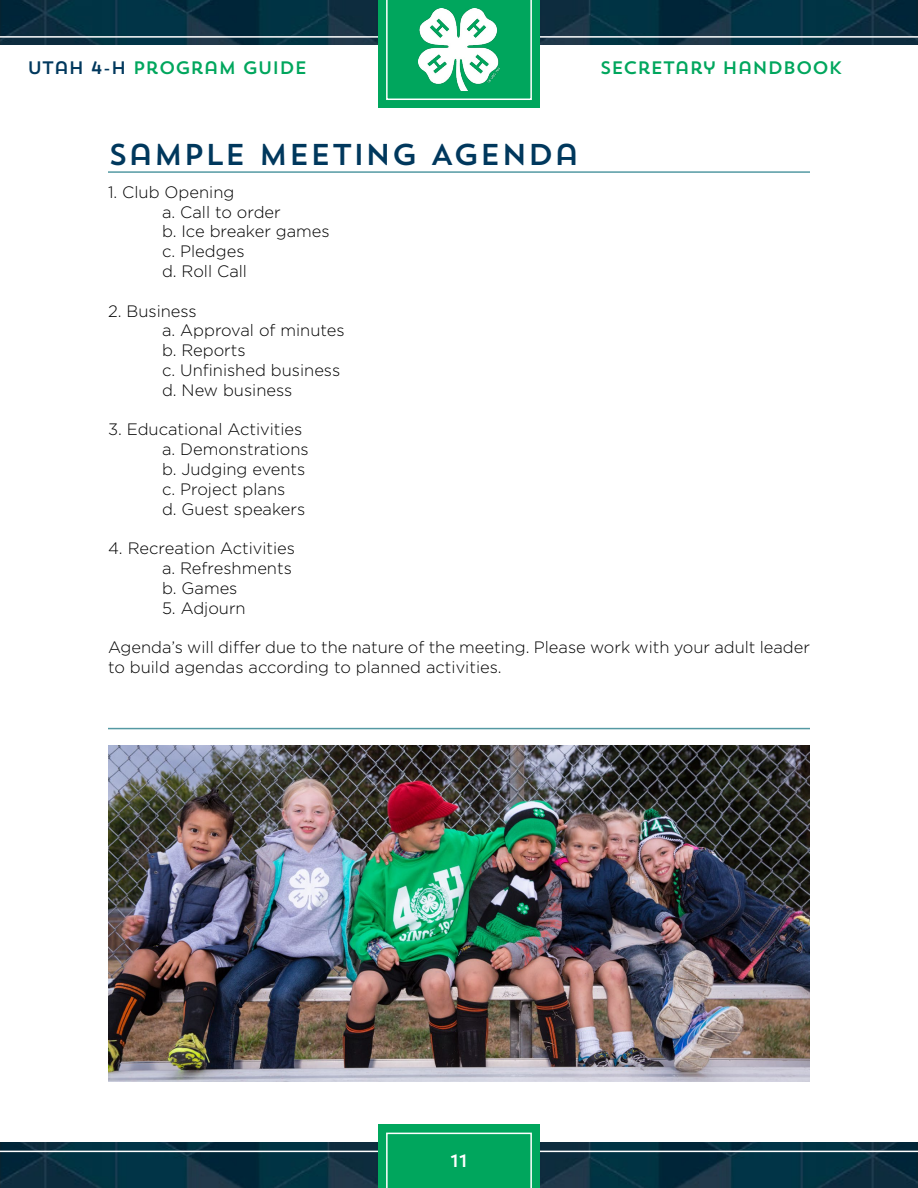
<style>
.page{position:relative;width:918px;height:1188px;background:#fff}
.page>*{position:absolute;margin:0;border:0;box-sizing:border-box;transform-origin:0 0}
.t1{font:30px "Trend Sans One";letter-spacing:-.005em;color:#00385d}
.t2{font:18px "Trend Sans One";letter-spacing:-.04em;color:#00a65d}
.t3{font:18px "Trend Sans One";color:#fff}
.t4{font:300 16.5px/19.8px "Gotham";color:#000}
.s1{color:#00385d}
</style>
<div class="page">
<div style="left:378px;top:0;width:162px;height:108px;background:#00a65d"></div>
<div style="left:378px;top:1124px;width:162px;height:64px;background:#00a65d"></div>
<svg style="left:0;top:0;width:918px;height:100px"></svg>
<svg style="left:0;top:1133px;width:918px;height:55px"></svg>
<hr style="left:108px;top:171px;width:702px;height:2px;background:#5499a3">
<hr style="left:108px;top:728px;width:702px;height:1px;background:#5499a3">
<img style="left:108px;top:745px;width:702px;height:336px">
<p class="t2" style="left:27px;top:57px;width:282px"><span class="s1">UTAH 4-H</span> PROGRAM GUIDE</p>
<p class="t2" style="left:600px;top:57px;width:244px">SECRETARY HANDBOOK</p>
<h1 class="t1" style="left:108px;top:135px;width:473px">SAMPLE MEETING AGENDA</h1>
<p class="t4" style="left:162px;top:182px;width:169px;text-indent:-54px">1. Club Opening<br>a. Call to order<br>b. Ice breaker games c. Pledges<br>d. Roll Call</p>
<p class="t4" style="left:162px;top:301px;width:184px;text-indent:-54px">2. Business<br>a. Approval of minutes b. Reports<br>c. Unfinished business d. New business</p>
<p class="t4" style="left:162px;top:419px;width:148px;text-indent:-54px">3. Educational Activities a. Demonstrations b. Judging events c. Project plans<br>d. Guest speakers</p>
<p class="t4" style="left:162px;top:538px;width:135px;text-indent:-54px">4. Recreation Activities a. Refreshments b. Games</p>
<p class="t4" style="left:162px;top:598px;width:85px">5. Adjourn</p>
<p class="t4" style="left:108px;top:637px;width:704px">Agenda’s will differ due to the nature of the meeting. Please work with your adult leader to build agendas according to planned activities.</p>
<p class="t3" style="left:450px;top:1149px;width:20px">11</p>
</div>
